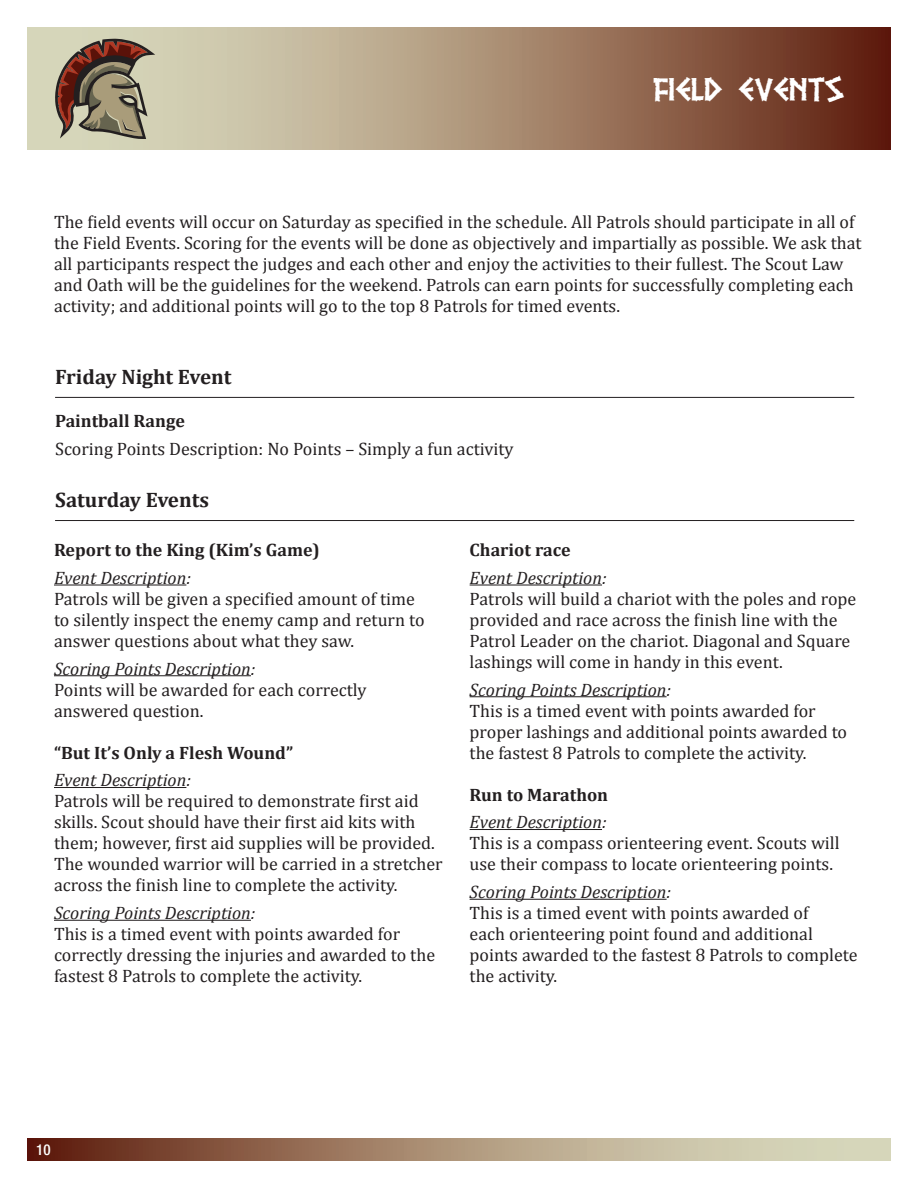
<style>
.page{position:relative;width:918px;height:1188px;background:#fff}
.page>*{position:absolute;margin:0;border:0;box-sizing:border-box;transform-origin:0 0}
.t1{font:30px "Pythia";letter-spacing:-.005em;color:#fff}
.t2{font:700 21px "Cambria";color:#231f20}
.t3{font:18px/21px "Cambria";color:#231f20}
.t4{font:italic 18px "Cambria";color:#231f20}
.t5{font:700 18px "Cambria";color:#231f20}
.t6{font:500 condensed 15px "Helvetica Neue";color:#fff}
</style>
<div class="page">
<svg style="left:27px;top:27px;width:864px;height:122px;background:#a4876e"></svg>
<svg style="left:27px;top:1138px;width:864px;height:23px;background:#a78c73"></svg>
<svg style="left:55px;top:39px;width:100px;height:100px;background:#8d7a66"></svg>
<hr style="left:54px;top:584px;width:132px;height:2px;background:#231f20">
<hr style="left:54px;top:675px;width:197px;height:1px;background:#231f20">
<hr style="left:54px;top:787px;width:132px;height:1px;background:#231f20">
<hr style="left:54px;top:920px;width:197px;height:1px;background:#231f20">
<hr style="left:470px;top:584px;width:132px;height:2px;background:#231f20">
<hr style="left:470px;top:696px;width:197px;height:1px;background:#231f20">
<hr style="left:470px;top:829px;width:132px;height:1px;background:#231f20">
<hr style="left:470px;top:899px;width:197px;height:1px;background:#231f20">
<hr style="left:55px;top:397px;width:799px;height:1px;background:#231f20">
<hr style="left:55px;top:520px;width:799px;height:1px;background:#231f20">
<h1 class="t1" style="left:654px;top:80px;width:193px">FIELD EVENTS</h1>
<p class="t3" style="left:54px;top:211px;width:809px">The field events will occur on Saturday as specified in the schedule. All Patrols should participate in all of the Field Events. Scoring for the events will be done as objectively and impartially as possible. We ask that all participants respect the judges and each other and enjoy the activities to their fullest. The Scout Law and Oath will be the guidelines for the weekend. Patrols can earn points for successfully completing each activity; and additional points will go to the top 8 Patrols for timed events.</p>
<p class="t2" style="left:55px;top:362px;width:178px">Friday Night Event</p>
<p class="t5" style="left:55px;top:408px;width:131px">Paintball Range</p>
<p class="t3" style="left:55px;top:438px;width:460px">Scoring Points Description: No Points – Simply a fun activity</p>
<p class="t2" style="left:55px;top:485px;width:156px">Saturday Events</p>
<p class="t5" style="left:54px;top:537px;width:267px">Report to the King (Kim’s Game)</p>
<p class="t4" style="left:54px;top:565px;width:139px">Event Description:</p>
<p class="t3" style="left:54px;top:588px;width:372px">Patrols will be given a specified amount of time to silently inspect the enemy camp and return to answer questions about what they saw.</p>
<p class="t4" style="left:54px;top:656px;width:203px">Scoring Points Description:</p>
<p class="t3" style="left:54px;top:679px;width:314px">Points will be awarded for each correctly answered question.</p>
<p class="t5" style="left:54px;top:740px;width:241px">“But It’s Only a Flesh Wound”</p>
<p class="t4" style="left:54px;top:768px;width:139px">Event Description:</p>
<p class="t3" style="left:54px;top:791px;width:390px">Patrols will be required to demonstrate first aid skills. Scout should have their first aid kits with them; however, first aid supplies will be provided.<br>The wounded warrior will be carried in a stretcher across the finish line to complete the activity.</p>
<p class="t4" style="left:54px;top:900px;width:203px">Scoring Points Description:</p>
<p class="t3" style="left:54px;top:924px;width:383px">This is a timed event with points awarded for correctly dressing the injuries and awarded to the fastest 8 Patrols to complete the activity.</p>
<p class="t5" style="left:470px;top:537px;width:102px">Chariot race</p>
<p class="t4" style="left:470px;top:565px;width:139px">Event Description:</p>
<p class="t3" style="left:470px;top:588px;width:388px">Patrols will build a chariot with the poles and rope provided and race across the finish line with the Patrol Leader on the chariot. Diagonal and Square lashings will come in handy in this event.</p>
<p class="t4" style="left:470px;top:677px;width:203px">Scoring Points Description:</p>
<p class="t3" style="left:470px;top:700px;width:379px">This is a timed event with points awarded for proper lashings and additional points awarded to the fastest 8 Patrols to complete the activity.</p>
<p class="t5" style="left:470px;top:782px;width:140px">Run to Marathon</p>
<p class="t4" style="left:470px;top:810px;width:139px">Event Description:</p>
<p class="t3" style="left:470px;top:833px;width:372px">This is a compass orienteering event. Scouts will use their compass to locate orienteering points.</p>
<p class="t4" style="left:470px;top:879px;width:203px">Scoring Points Description:</p>
<p class="t3" style="left:470px;top:903px;width:390px">This is a timed event with points awarded of<br>each orienteering point found and additional points awarded to the fastest 8 Patrols to complete the activity.</p>
<p class="t6" style="left:36px;top:1140px;width:16px">10</p>
</div>
